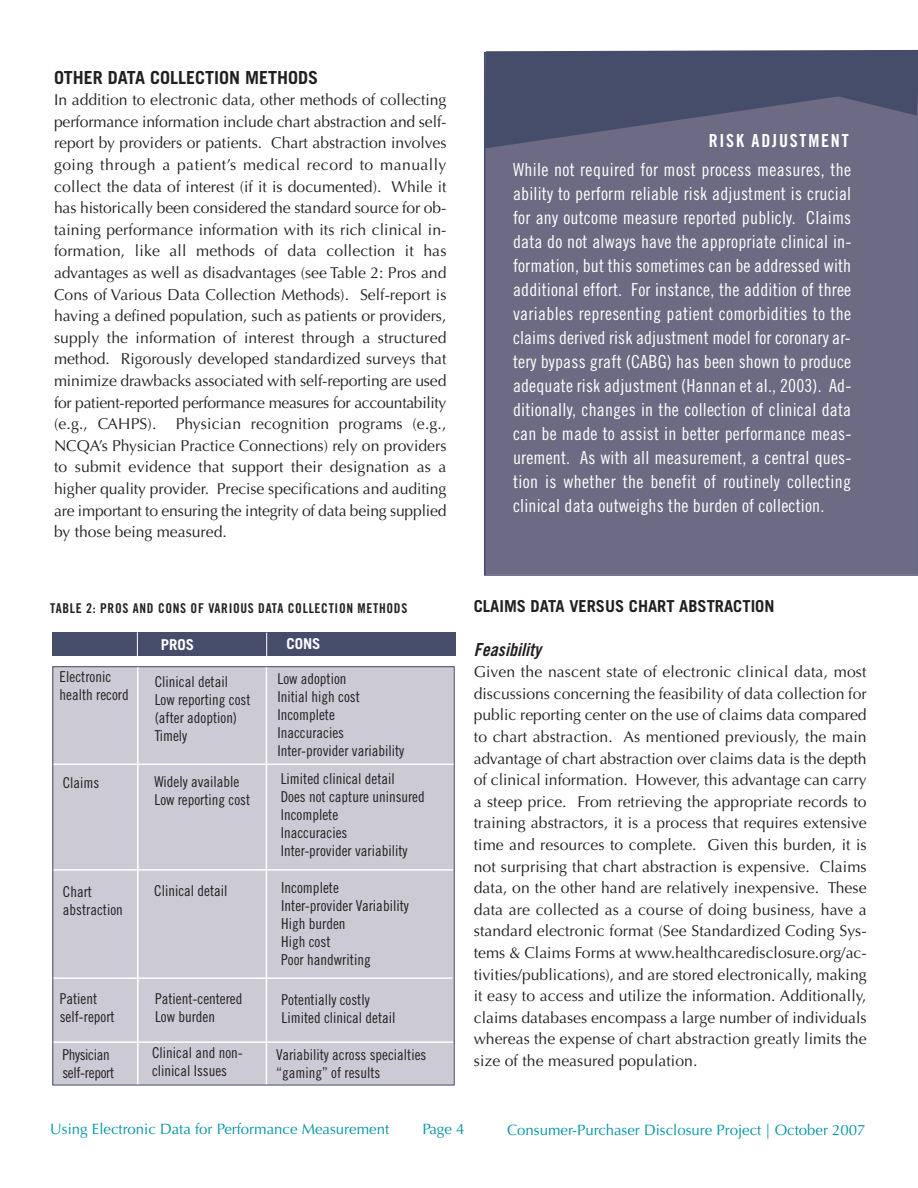
<style>
.page{position:relative;width:918px;height:1188px;background:#fff}
.page>*{position:absolute;margin:0;border:0;box-sizing:border-box;transform-origin:0 0}
.t1{font:18px/24px "Trade Gothic Cond Eighteen";letter-spacing:.01em;color:#fff;text-align:justify}
.t2{font:700 18px "Trade Gothic";color:#231f20}
.t3{font:18px "Trade Gothic Bold Cond Twenty";letter-spacing:.1em;color:#fff}
.t4{font:18px "Trade Gothic Bold Cond Twenty Obl";color:#231f20}
.t5{font:700 16.5px "Trade Gothic";color:#231f20}
.t6{font:15.75px/21.6px "Optima";color:#231f20;text-align:justify}
.t7{font:15.15px/18.1px "Trade Gothic Cond Eighteen";color:#231f20}
.t8{font:15px/18px "Trade Gothic Cond Eighteen";color:#231f20}
.t9{font:15px "Optima";color:#0095a4}
.t10{font:15px/18px "Trade Gothic Cond Eighteen";letter-spacing:-.02em;color:#231f20}
.t11{font:700 15px "Trade Gothic";color:#fff}
.t12{font:13.5px "Trade Gothic Bold Cond Twenty";letter-spacing:.05em;color:#231f20}
</style>
<div class="page">
<div style="left:484px;top:148px;width:434px;height:428px;background:#6c6b83"></div>
<div style="left:53px;top:666px;width:401px;height:419px;background:#cccad4"></div>
<hr style="left:266px;top:661px;width:1px;height:430px;background:#fff">
<hr style="left:137px;top:662px;width:2px;height:429px;background:#fff">
<hr style="left:51px;top:1041px;width:402px;height:2px;background:#fff">
<hr style="left:48px;top:977px;width:404px;height:2px;background:#fff">
<hr style="left:49px;top:869px;width:404px;height:2px;background:#fff">
<svg style="left:484px;top:50px;width:434px;height:98px;background:#525672"></svg>
<hr style="left:51px;top:764px;width:404px;height:1px;background:#fff">
<div style="left:52px;top:632px;width:403px;height:24px;background:#464d6a"></div>
<svg style="left:266px;top:633px;width:1px;height:23px"></svg>
<svg style="left:137px;top:632px;width:1px;height:24px"></svg>
<p class="t2" style="left:54px;top:71px;width:266px">OTHER DATA COLLECTION METHODS</p>
<p class="t6" style="left:54px;top:91px;width:394px">In addition to electronic data, other methods of collecting performance information include chart abstraction and self&shy;report by providers or patients. Chart abstraction involves going through a patient’s medical record to manually collect the data of interest (if it is documented). While it has historically been considered the standard source for ob&shy;taining performance information with its rich clinical in&shy;formation, like all methods of data collection it has advantages as well as disadvantages (see Table 2: Pros and Cons of Various Data Collection Methods). Self-report is having a defined population, such as patients or providers, supply the information of interest through a structured method. Rigorously developed standardized surveys that minimize drawbacks associated with self-reporting are used for patient-reported performance measures for accountability (e.g., CAHPS). Physician recognition programs (e.g., NCQA’s Physician Practice Connections) rely on providers to submit evidence that support their designation as a higher quality provider. Precise specifications and auditing are important to ensuring the integrity of data being supplied by those being measured.</p>
<p class="t12" style="left:50px;top:603px;width:359px">TABLE 2: PROS AND CONS OF VARIOUS DATA COLLECTION METHODS</p>
<p class="t11" style="left:161px;top:639px;width:35px">PROS</p>
<p class="t11" style="left:286px;top:639px;width:36px">CONS</p>
<p class="t8" style="left:60px;top:669px;width:71px">Electronic health record</p>
<p class="t8" style="left:155px;top:674px;width:97px">Clinical detail<br>Low reporting cost (after adoption)<br>Timely</p>
<p class="t8" style="left:278px;top:671px;width:128px">Low adoption<br>Initial high cost<br>Incomplete<br>Inaccuracies<br>Inter-provider variability</p>
<p class="t8" style="left:63px;top:775px;width:38px">Claims</p>
<p class="t8" style="left:154px;top:774px;width:97px">Widely available<br>Low reporting cost</p>
<p class="t8" style="left:281px;top:771px;width:146px">Limited clinical detail<br>Does not capture uninsured<br>Incomplete<br>Inaccuracies<br>Inter-provider variability</p>
<p class="t8" style="left:63px;top:883px;width:61px">Chart abstraction</p>
<p class="t8" style="left:154px;top:883px;width:75px">Clinical detail</p>
<p class="t8" style="left:60px;top:990px;width:56px">Patient self-report</p>
<p class="t10" style="left:62px;top:1047px;width:53px">Physician self-report</p>
<p class="t8" style="left:155px;top:991px;width:89px">Patient-centered<br>Low burden</p>
<p class="t8" style="left:152px;top:1045px;width:92px">Clinical and non&shy;clinical Issues</p>
<p class="t7" style="left:281px;top:880px;width:129px">Incomplete<br>Inter-provider Variability<br>High burden<br>High cost<br>Poor handwriting</p>
<p class="t8" style="left:282px;top:992px;width:116px">Potentially costly<br>Limited clinical detail</p>
<p class="t8" style="left:276px;top:1047px;width:152px">Variability across specialties “gaming” of results</p>
<p class="t3" style="left:709px;top:134px;width:142px">RISK ADJUSTMENT</p>
<p class="t1" style="left:513px;top:159px;width:340px">While not required for most process measures, the ability to perform reliable risk adjustment is crucial for any outcome measure reported publicly. Claims data do not always have the appropriate clinical in&shy;formation, but this sometimes can be addressed with additional effort. For instance, the addition of three variables representing patient comorbidities to the claims derived risk adjustment model for coronary ar&shy;tery bypass graft (CABG) has been shown to produce adequate risk adjustment (Hannan et al., 2003). Ad&shy;ditionally, changes in the collection of clinical data can be made to assist in better performance meas&shy;urement. As with all measurement, a central ques&shy;tion is whether the benefit of routinely collecting clinical data outweighs the burden of collection.</p>
<p class="t5" style="left:474px;top:600px;width:302px">CLAIMS DATA VERSUS CHART ABSTRACTION</p>
<p class="t4" style="left:474px;top:643px;width:69px">Feasibility</p>
<p class="t6" style="left:474px;top:663px;width:394px">Given the nascent state of electronic clinical data, most discussions concerning the feasibility of data collection for public reporting center on the use of claims data compared to chart abstraction. As mentioned previously, the main advantage of chart abstraction over claims data is the depth of clinical information. However, this advantage can carry a steep price. From retrieving the appropriate records to training abstractors, it is a process that requires extensive time and resources to complete. Given this burden, it is not surprising that chart abstraction is expensive. Claims data, on the other hand are relatively inexpensive. These data are collected as a course of doing business, have a standard electronic format (See Standardized Coding Sys&shy;tems &amp; Claims Forms at www.healthcaredisclosure.org/ac&shy;tivities/publications), and are stored electronically, making it easy to access and utilize the information. Additionally, claims databases encompass a large number of individuals whereas the expense of chart abstraction greatly limits the size of the measured population.</p>
<p class="t9" style="left:50px;top:1123px;width:340px">Using Electronic Data for Performance Measurement</p>
<p class="t9" style="left:422px;top:1123px;width:43px">Page 4</p>
<p class="t9" style="left:507px;top:1124px;width:360px">Consumer-Purchaser Disclosure Project | October 2007</p>
</div>
